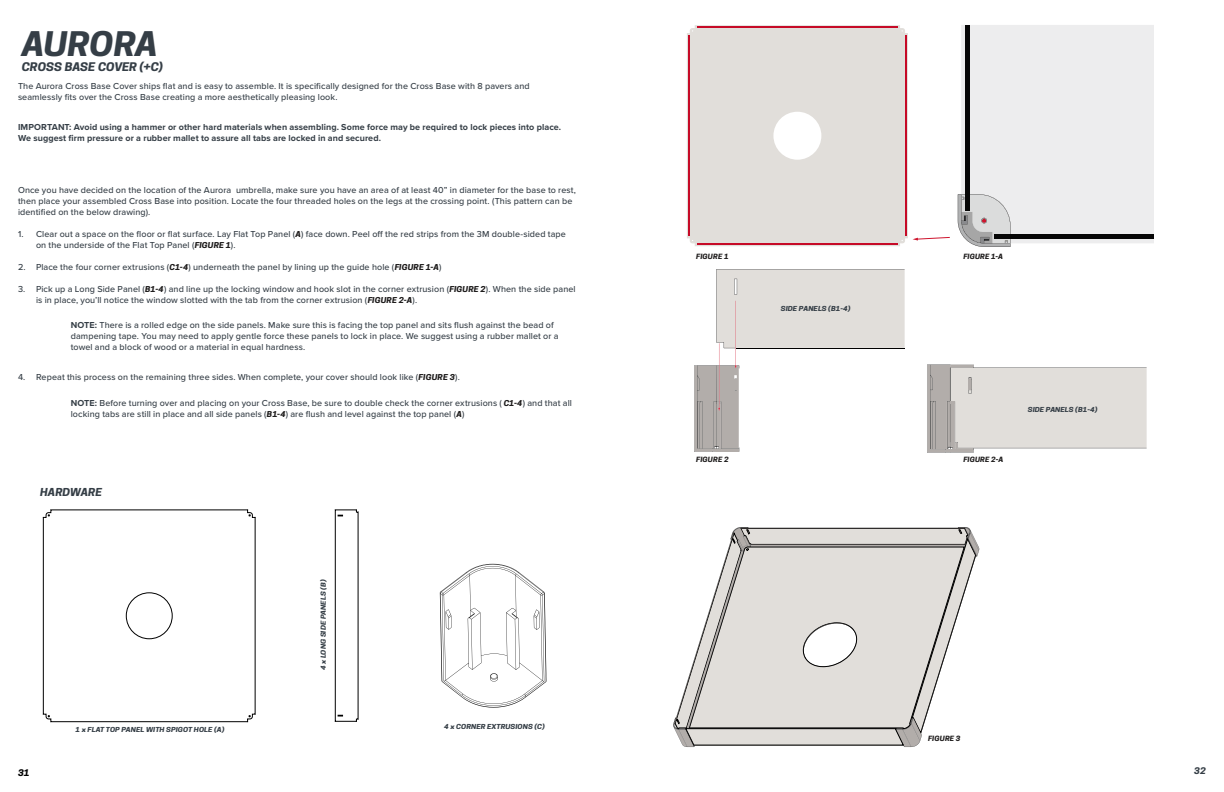
<style>
.page{position:relative;width:1224px;height:792px;background:#fff}
.page>*{position:absolute;margin:0;border:0;box-sizing:border-box;transform-origin:0 0}
.t1{font:italic 700 31.8px "Cooper Hewitt";letter-spacing:-.01em;color:#353e46;scale:1.13 1}
.t2{font:italic 700 11.2px "Cooper Hewitt";letter-spacing:-.005em;color:#353e46;scale:1.13 1}
.t3{font:italic 700 10.3px "Cooper Hewitt";letter-spacing:-.005em;color:#353e46;scale:1.13 1}
.t4{font:500 9px/11px "Proxima Nova";letter-spacing:.01em;color:#353e46}
.t5{font:700 9px/11px "Proxima Nova";letter-spacing:.01em;color:#353e46}
.t6{font:italic 700 8.6px "Cooper Hewitt";color:#000;scale:1.13 1}
.t7{font:italic 700 8.6px "Cooper Hewitt";color:#353e46;scale:1.13 1}
.t8{font:italic 700 6.8px "Cooper Hewitt";letter-spacing:.015em;color:#1e1c1c;scale:1.13 1}
.t9{font:italic 700 6.5px "Cooper Hewitt";color:#353e46;scale:1.19 1}
.s1{font-family:"Cooper Hewitt";font-weight:700;font-style:italic;font-size:7.7px;color:#1e1c1c}
.s2{font-weight:700}
</style>
<div class="page">
<svg style="left:43px;top:510px;width:212px;height:212px"></svg>
<svg style="left:335px;top:510px;width:23px;height:212px"></svg>
<div style="left:961px;top:25px;width:193px;height:218px;background:#ededee"></div>
<svg style="left:958px;top:194px;width:53px;height:53px;background:#c6c5c6"></svg>
<svg style="left:694px;top:269px;width:211px;height:183px"></svg>
<svg style="left:927px;top:365px;width:220px;height:88px;background:#dad7d4"></svg>
<svg style="left:674px;top:527px;width:305px;height:220px"></svg>
<div style="left:687px;top:25px;width:221px;height:221px;background:#e1deda"></div>
<hr style="left:688px;top:35px;width:2px;height:201px;background:#c60a27">
<hr style="left:697px;top:26px;width:201px;height:2px;background:#c60a27">
<hr style="left:697px;top:243px;width:201px;height:2px;background:#c60a27">
<hr style="left:905px;top:35px;width:2px;height:201px;background:#c60a27">
<hr style="left:965px;top:25px;width:4px;height:185px;background:#070707">
<div style="left:995px;top:234px;width:159px;height:5px;background:#070707"></div>
<svg style="left:913px;top:237px;width:37px;height:4px"></svg>
<svg style="left:440px;top:564px;width:106px;height:144px"></svg>
<p class="t1" style="left:22px;top:25px;width:122px">AURORA</p>
<p class="t2" style="left:22px;top:61px;width:127px">CROSS BASE COVER (+C)</p>
<p class="t4" style="left:18px;top:81px;width:513px">The Aurora Cross Base Cover ships flat and is easy to assemble. It is specifically designed for the Cross Base with 8 pavers and seamlessly fits over the Cross Base creating a more aesthetically pleasing look.</p>
<p class="t5" style="left:18px;top:122px;width:545px">IMPORTANT: Avoid using a hammer or other hard materials when assembling. Some force may be required to lock pieces into place.<br>We suggest firm pressure or a rubber mallet to assure all tabs are locked in and secured.</p>
<p class="t4" style="left:18px;top:184px;width:560px">Once you have decided on the location of the Aurora umbrella, make sure you have an area of at least 40” in diameter for the base to rest, then place your assembled Cross Base into position. Locate the four threaded holes on the legs at the crossing point. (This pattern can be identified on the below drawing).</p>
<p class="t4" style="left:36px;top:228px;width:531px;text-indent:-18px">1. Clear out a space on the floor or flat surface. Lay Flat Top Panel (<span class="s1">A</span>) face down. Peel off the red strips from the 3M double-sided tape on the underside of the Flat Top Panel (<span class="s1">FIGURE 1</span>).</p>
<p class="t4" style="left:18px;top:261px;width:425px">2. Place the four corner extrusions (<span class="s1">C1-4</span>) underneath the panel by lining up the guide hole (<span class="s1">FIGURE 1-A</span>)</p>
<p class="t4" style="left:36px;top:283px;width:541px;text-indent:-18px">3. Pick up a Long Side Panel (<span class="s1">B1-4</span>) and line up the locking window and hook slot in the corner extrusion (<span class="s1">FIGURE 2</span>). When the side panel is in place, you’ll notice the window slotted with the tab from the corner extrusion (<span class="s1">FIGURE 2-A</span>).</p>
<p class="t4" style="left:71px;top:320px;width:489px"><span class="s2">NOTE:</span> There is a rolled edge on the side panels. Make sure this is facing the top panel and sits flush against the bead of dampening tape. You may need to apply gentle force these panels to lock in place. We suggest using a rubber mallet or a towel and a block of wood or a material in equal hardness.</p>
<p class="t4" style="left:18px;top:371px;width:443px">4. Repeat this process on the remaining three sides. When complete, your cover should look like (<span class="s1">FIGURE 3</span>).</p>
<p class="t4" style="left:71px;top:398px;width:503px"><span class="s2">NOTE:</span> Before turning over and placing on your Cross Base, be sure to double check the corner extrusions ( <span class="s1">C1-4</span>) and that all locking tabs are still in place and all side panels (<span class="s1">B1-4</span>) are flush and level against the top panel (<span class="s1">A</span>)</p>
<p class="t3" style="left:40px;top:486px;width:56px">HARDWARE</p>
<p class="t9" style="left:76px;top:725px;width:127px">1 x FLAT TOP PANEL WITH SPIGOT HOLE (A)</p>
<p class="t9" style="left:319px;top:670px;width:78px;rotate:-90deg">4 x LONG SIDE PANELS (B)</p>
<p class="t9" style="left:444px;top:723px;width:86px">4 x CORNER EXTRUSIONS (C)</p>
<p class="t8" style="left:696px;top:253px;width:30px">FIGURE 1</p>
<p class="t8" style="left:963px;top:252px;width:37px">FIGURE 1-A</p>
<p class="t9" style="left:781px;top:305px;width:60px">SIDE PANELS (B1-4)</p>
<p class="t8" style="left:696px;top:456px;width:30px">FIGURE 2</p>
<p class="t8" style="left:963px;top:455px;width:37px">FIGURE 2-A</p>
<p class="t9" style="left:1028px;top:406px;width:60px">SIDE PANELS (B1-4)</p>
<p class="t8" style="left:928px;top:735px;width:30px">FIGURE 3</p>
<p class="t6" style="left:18px;top:768px;width:12px">31</p>
<p class="t7" style="left:1194px;top:766px;width:12px">32</p>
</div>
